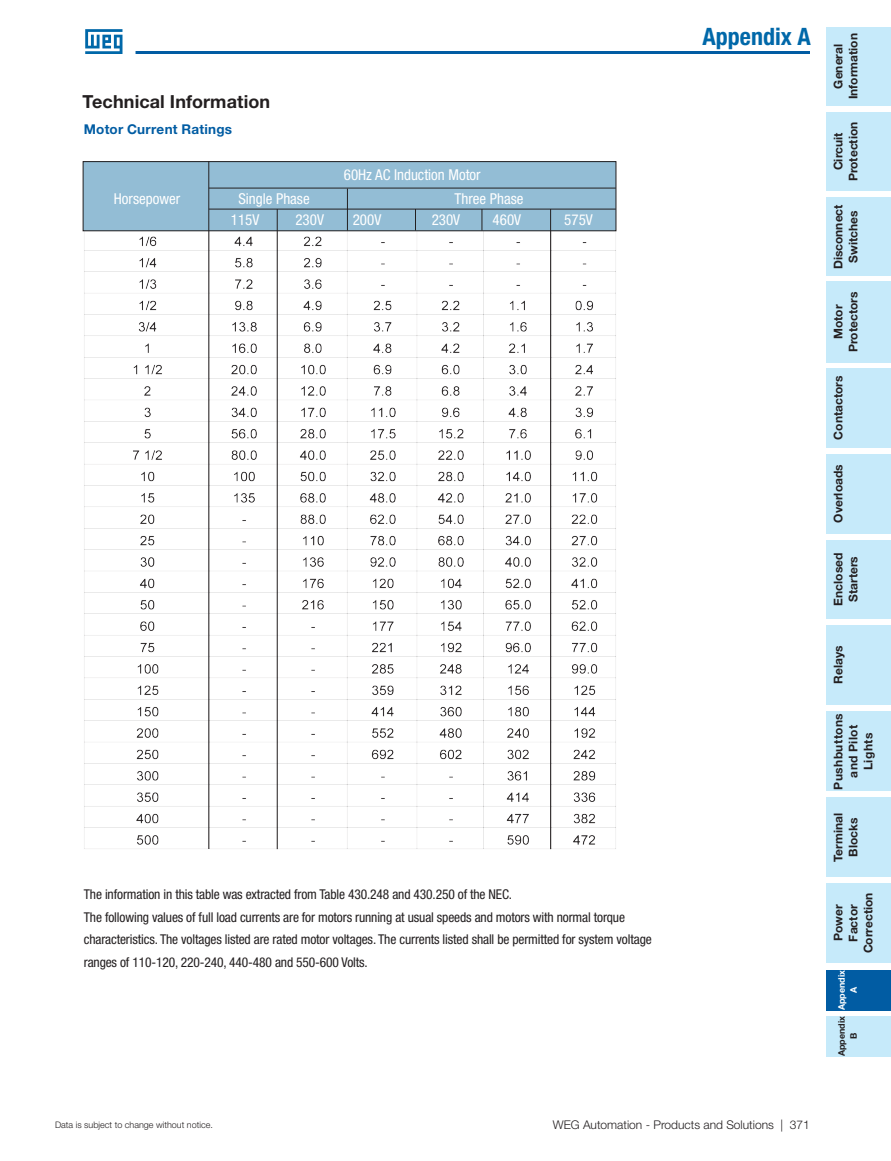
<style>
.page{position:relative;width:891px;height:1161px;background:#fff}
.page>*{position:absolute;margin:0;border:0;box-sizing:border-box;transform-origin:0 0}
.t1{font:700 condensed 24px "Helvetica Neue LT Pro";color:#0068a9}
.Page_Header{font:700 18px "Helvetica Neue LT Pro";letter-spacing:.005em;color:#231f20}
.t2{font:condensed 15px "Helvetica Neue LT Pro";color:#fff}
.paragraph_text{font:condensed 13.5px/22.5px "Helvetica Neue LT Pro";letter-spacing:-.01em;color:#231f20}
.Table_Header{font:700 13.5px "Helvetica Neue LT Pro";letter-spacing:.02em;color:#015ca3}
.t3{font:700 12px/15px "Helvetica Neue LT Std";color:#231f20;text-align:center}
.t4{font:300 12px "Helvetica Neue LT Pro";color:#231f20}
.t5{font:700 12px/15px "Helvetica Neue LT Std";letter-spacing:.03em;color:#231f20;text-align:center}
.t6{font:300 9px "Helvetica Neue LT Pro";color:#231f20}
.t7{font:700 9px/12px "Helvetica Neue LT Std";color:#fff;text-align:center}
.t8{font:700 9px/12px "Helvetica Neue LT Std";color:#231f20;text-align:center}
</style>
<div class="page">
<div style="left:826px;top:970px;width:65px;height:40px;background:#015ca3"></div>
<div style="left:826px;top:1016px;width:65px;height:41px;background:#c6eafa"></div>
<div style="left:826px;top:883px;width:65px;height:80px;background:#c6eafa"></div>
<div style="left:826px;top:798px;width:65px;height:79px;background:#c6eafa"></div>
<div style="left:826px;top:712px;width:65px;height:79px;background:#c6eafa"></div>
<div style="left:826px;top:625px;width:65px;height:79px;background:#c6eafa"></div>
<div style="left:826px;top:454px;width:65px;height:79px;background:#c6eafa"></div>
<div style="left:826px;top:368px;width:65px;height:79px;background:#c6eafa"></div>
<div style="left:826px;top:281px;width:65px;height:81px;background:#c6eafa"></div>
<div style="left:826px;top:197px;width:65px;height:79px;background:#c6eafa"></div>
<div style="left:826px;top:112px;width:65px;height:79px;background:#c6eafa"></div>
<div style="left:826px;top:27px;width:65px;height:79px;background:#c6eafa"></div>
<div style="left:826px;top:540px;width:65px;height:79px;background:#c6eafa"></div>
<svg style="left:85px;top:29px;width:38px;height:25px"></svg>
<hr style="left:136px;top:51px;width:674px;height:3px;background:#015ca3">
<img style="left:83px;top:231px;width:533px;height:618px">
<div style="left:83px;top:162px;width:533px;height:69px;background:#93bdd5"></div>
<div style="left:83px;top:161px;width:533px;height:70px;border:1px solid #231f20"></div>
<hr style="left:209px;top:161px;width:1px;height:688px;background:#231f20">
<hr style="left:277px;top:209px;width:1px;height:640px;background:#231f20">
<hr style="left:550px;top:209px;width:1px;height:640px;background:#231f20">
<hr style="left:209px;top:188px;width:407px;height:1px;background:#231f20">
<hr style="left:209px;top:209px;width:407px;height:1px;background:#231f20">
<svg style="left:482px;top:209px;width:1px;height:22px"></svg>
<svg style="left:415px;top:210px;width:1px;height:21px"></svg>
<hr style="left:347px;top:189px;width:1px;height:42px;background:#231f20">
<p class="Page_Header" style="left:82px;top:90px;width:189px">Technical Information</p>
<p class="Table_Header" style="left:84px;top:120px;width:150px">Motor Current Ratings</p>
<p class="t2" style="left:344px;top:166px;width:138px">60Hz AC Induction Motor</p>
<p class="t2" style="left:114px;top:190px;width:68px">Horsepower</p>
<p class="t2" style="left:238px;top:190px;width:73px">Single Phase</p>
<p class="t2" style="left:455px;top:190px;width:70px">Three Phase</p>
<p class="t2" style="left:231px;top:211px;width:30px">115V</p>
<p class="t2" style="left:295px;top:211px;width:30px">230V</p>
<p class="t2" style="left:353px;top:211px;width:30px">200V</p>
<p class="t2" style="left:432px;top:211px;width:30px">230V</p>
<p class="t2" style="left:493px;top:211px;width:30px">460V</p>
<p class="t2" style="left:564px;top:211px;width:30px">575V</p>
<p class="paragraph_text" style="left:84px;top:883px;width:430px">The information in this table was extracted from Table 430.248 and 430.250 of the NEC.</p>
<p class="paragraph_text" style="left:84px;top:906px;width:569px">The following values of full load currents are for motors running at usual speeds and motors with normal torque characteristics. The voltages listed are rated motor voltages. The currents listed shall be permitted for system voltage ranges of 110-120, 220-240, 440-480 and 550-600 Volts.</p>
<h1 class="t1" style="left:703px;top:22px;width:110px">Appendix A</h1>
<p class="t3" style="left:831px;top:99px;width:68px;rotate:-90deg">General<br>Information</p>
<p class="t3" style="left:831px;top:181px;width:61px;rotate:-90deg">Circuit<br>Protection</p>
<p class="t3" style="left:831px;top:269px;width:66px;rotate:-90deg">Disconnect<br>Switches</p>
<p class="t3" style="left:831px;top:352px;width:62px;rotate:-90deg">Motor<br>Protectors</p>
<p class="t3" style="left:831px;top:440px;width:66px;rotate:-90deg">Contactors</p>
<p class="t3" style="left:831px;top:523px;width:60px;rotate:-90deg">Overloads</p>
<p class="t3" style="left:831px;top:606px;width:54px;text-align:left;rotate:-90deg">Enclosed<br>Starters</p>
<p class="t3" style="left:831px;top:684px;width:40px;rotate:-90deg">Relays</p>
<p class="t5" style="left:831px;top:790px;width:78px;rotate:-90deg">Pushbuttons and Pilot<br>Lights</p>
<p class="t3" style="left:831px;top:862px;width:50px;rotate:-90deg">Terminal<br>Blocks</p>
<p class="t3" style="left:831px;top:953px;width:62px;rotate:-90deg">Power<br>Factor<br>Correction</p>
<p class="t7" style="left:836px;top:1010px;width:42px;rotate:-90deg">Appendix<br>A</p>
<p class="t8" style="left:836px;top:1056px;width:42px;rotate:-90deg">Appendix<br>B</p>
<p class="t6" style="left:55px;top:1119px;width:159px">Data is subject to change without notice.</p>
<p class="t4" style="left:553px;top:1117px;width:259px">WEG Automation - Products and Solutions | 371</p>
</div>
